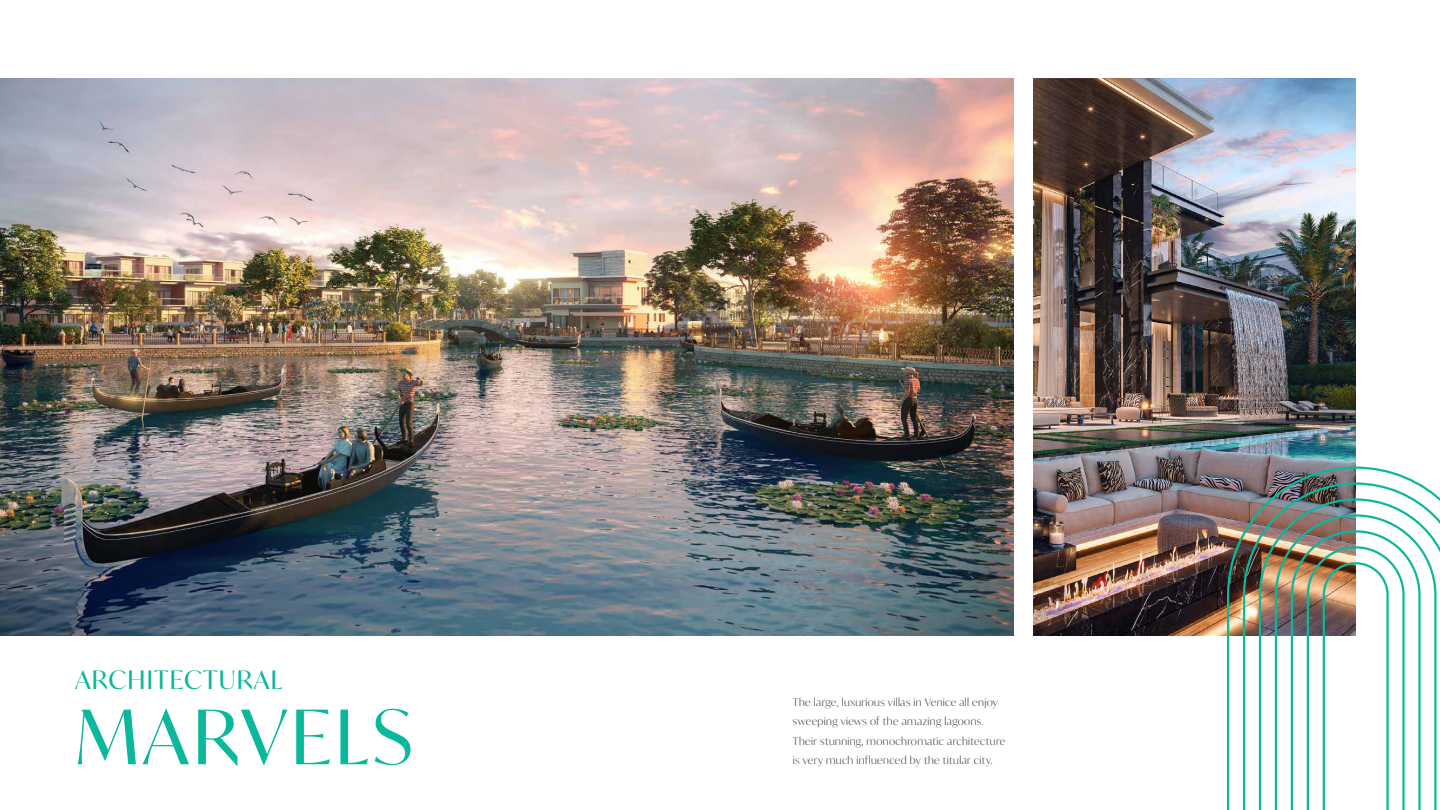
<style>
.page{position:relative;width:1440px;height:810px;background:#fff}
.page>*{position:absolute;margin:0;border:0;box-sizing:border-box;transform-origin:0 0}
.t1{font:75px "Ivy Mode";letter-spacing:.05em;color:#0bb89b}
.t2{font:25.5px "Ivy Mode";letter-spacing:.05em;color:#0bb89b}
.t3{font:300 10.5px/19.5px "Ivy Mode";letter-spacing:.035em;color:#414042}
</style>
<div class="page">
<img style="left:0;top:79px;width:1013px;height:556px">
<img style="left:1034px;top:79px;width:322px;height:556px">
<img style="left:1226px;top:465px;width:214px;height:345px">
<h2 class="t2" style="left:75px;top:663px;width:209px">ARCHITECTURAL</h2>
<h1 class="t1" style="left:75px;top:686px;width:339px">MARVELS</h1>
<p class="t3" style="left:793px;top:692px;width:214px">The large, luxurious villas in Venice all enjoy sweeping views of the amazing lagoons.<br>Their stunning, monochromatic architecture is very much influenced by the titular city.</p>
</div>
